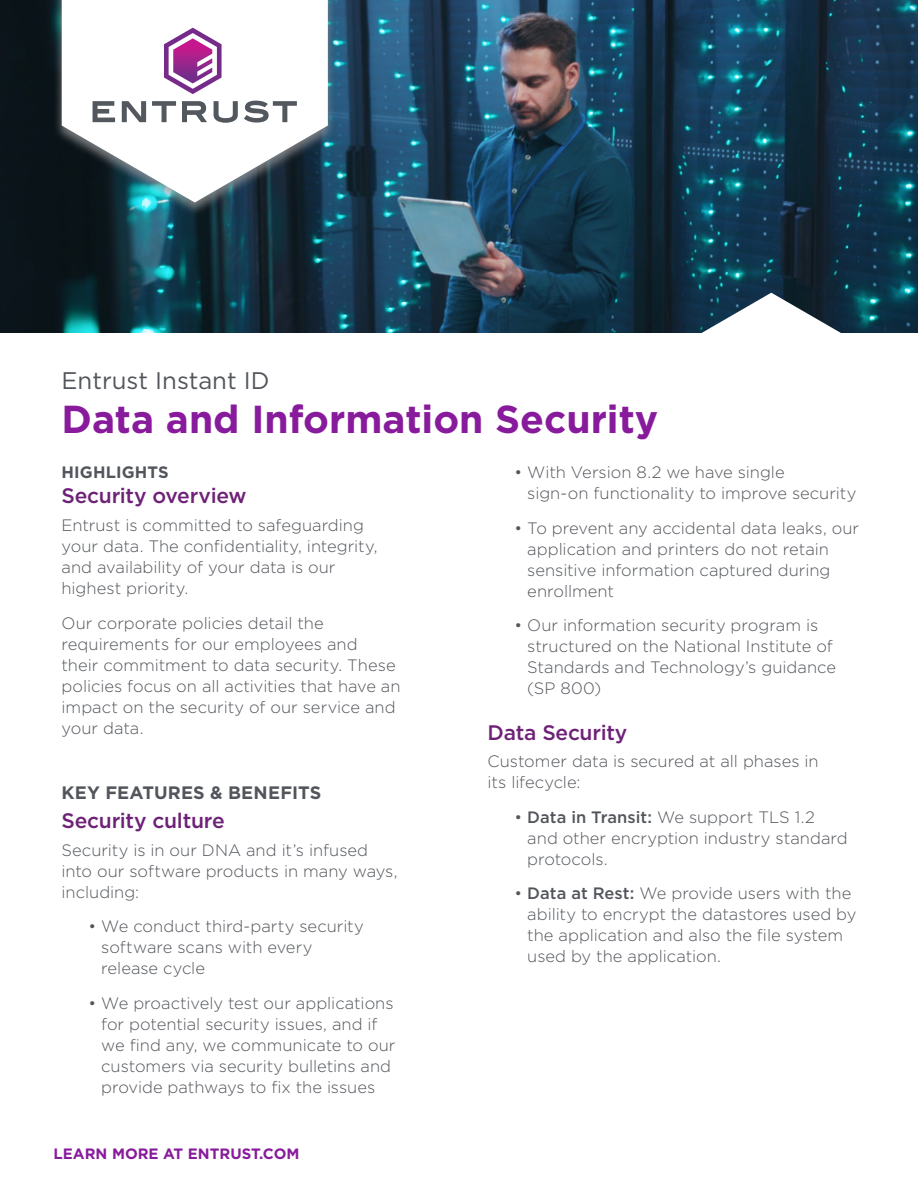
<style>
.page{position:relative;width:918px;height:1188px;background:#fff}
.page>*{position:absolute;margin:0;border:0;box-sizing:border-box;transform-origin:0 0}
.t1{font:700 39px "Gotham";color:#881b9c}
.t2{font:24px "Gotham";color:#52555b}
.t3{font:500 21px "Gotham";letter-spacing:-.015em;color:#6e2277}
.t4{font:700 18px "Gotham";letter-spacing:.01em;color:#52555b}
.t5{font:300 16.5px/21px "Gotham";color:#52555b}
.t6{font:700 16.5px "Gotham";letter-spacing:.005em;color:#52555b}
.t7{font:700 15px "Gotham";color:#881b9c}
.s1{font-weight:500}
</style>
<div class="page">
<img style="left:0;top:0;width:918px;height:333px">
<div style="left:53px;top:0;width:284px;height:217px;background:#969799;opacity:.75"></div>
<svg style="left:62px;top:0;width:266px;height:202px"></svg>
<svg style="left:93px;top:101px;width:22px;height:21px"></svg>
<svg style="left:122px;top:101px;width:24px;height:21px"></svg>
<svg style="left:152px;top:101px;width:24px;height:21px"></svg>
<svg style="left:182px;top:101px;width:25px;height:21px"></svg>
<svg style="left:214px;top:101px;width:24px;height:22px"></svg>
<svg style="left:244px;top:100px;width:53px;height:23px"></svg>
<svg style="left:164px;top:28px;width:58px;height:66px"></svg>
<svg style="left:701px;top:293px;width:141px;height:40px"></svg>
<h2 class="t2" style="left:62px;top:365px;width:210px">Entrust Instant ID</h2>
<h1 class="t1" style="left:62px;top:394px;width:598px">Data and Information Security</h1>
<p class="t6" style="left:62px;top:461px;width:109px">HIGHLIGHTS</p>
<p class="t3" style="left:62px;top:482px;width:187px">Security overview</p>
<p class="t5" style="left:62px;top:514px;width:318px">Entrust is committed to safeguarding your data. The confidentiality, integrity, and availability of your data is our highest priority.</p>
<p class="t5" style="left:62px;top:612px;width:341px">Our corporate policies detail the requirements for our employees and<br>their commitment to data security. These policies focus on all activities that have an impact on the security of our service and your data.</p>
<p class="t5" style="left:527px;top:461px;width:331px;text-indent:-13px">• With Version 8.2 we have single<br>sign-on functionality to improve security</p>
<p class="t5" style="left:527px;top:517px;width:333px;text-indent:-13px">• To prevent any accidental data leaks, our application and printers do not retain sensitive information captured during enrollment</p>
<p class="t5" style="left:527px;top:614px;width:310px;text-indent:-13px">• Our information security program is structured on the National Institute of<br>Standards and Technology’s guidance (SP 800)</p>
<p class="t3" style="left:488px;top:718px;width:141px">Data Security</p>
<p class="t5" style="left:488px;top:751px;width:333px">Customer data is secured at all phases in its lifecycle:</p>
<p class="t5" style="left:527px;top:806px;width:322px;text-indent:-13px">• <span class="s1">Data in Transit:</span> We support TLS 1.2 and other encryption industry standard protocols.</p>
<p class="t5" style="left:527px;top:883px;width:331px;text-indent:-13px">• <span class="s1">Data at Rest:</span> We provide users with the ability to encrypt the datastores used by the application and also the file system used by the application.</p>
<p class="t4" style="left:62px;top:781px;width:261px">KEY FEATURES &amp; BENEFITS</p>
<p class="t3" style="left:62px;top:807px;width:165px">Security culture</p>
<p class="t5" style="left:62px;top:839px;width:337px">Security is in our DNA and it’s infused into our software products in many ways, including:</p>
<p class="t5" style="left:101px;top:915px;width:264px;text-indent:-13px">• We conduct third-party security software scans with every release cycle</p>
<p class="t5" style="left:101px;top:992px;width:296px;text-indent:-13px">• We proactively test our applications for potential security issues, and if we find any, we communicate to our customers via security bulletins and provide pathways to fix the issues</p>
<p class="t7" style="left:54px;top:1144px;width:247px">LEARN MORE AT ENTRUST.COM</p>
</div>
